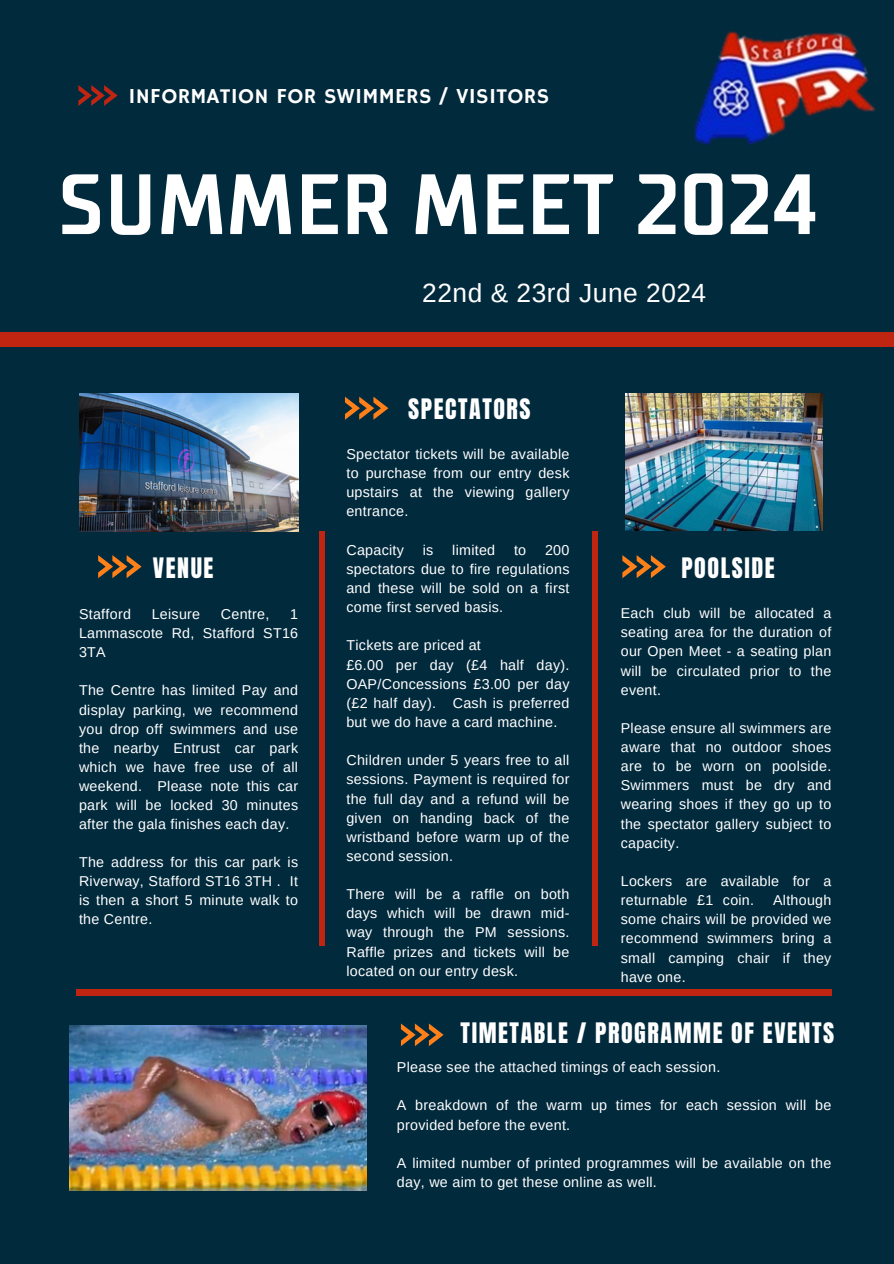
<style>
.page{position:relative;width:894px;height:1264px;background:#fff}
.page>*{position:absolute;margin:0;border:0;box-sizing:border-box;transform-origin:0 0}
.t1{font:700 85.2px "TT Supermolot Condensed";letter-spacing:.025em;color:#fff}
.t2{font:26.25px "Arimo";letter-spacing:.02em;color:#fff}
.t3{font:24px "Anton";letter-spacing:.065em;color:#fff}
.t4{font:21.3px "Hammersmith One";letter-spacing:.015em;color:#fff}
.t5{font:14.25px/19.2px "Arimo";letter-spacing:.02em;color:#fff;text-align:justify}
</style>
<div class="page">
<div style="left:0;top:0;width:893px;height:1263px;background:#022a3d"></div>
<div style="left:0;top:332px;width:893px;height:14px;background:#c02512"></div>
<svg style="left:78px;top:85px;width:40px;height:21px"></svg>
<svg style="left:401px;top:1023px;width:42px;height:22px"></svg>
<svg style="left:98px;top:555px;width:43px;height:23px"></svg>
<div style="left:318px;top:531px;width:6px;height:415px;background:#c02512"></div>
<div style="left:76px;top:989px;width:755px;height:6px;background:#c02512"></div>
<div style="left:591px;top:531px;width:6px;height:415px;background:#c02512"></div>
<img style="left:694px;top:31px;width:182px;height:114px">
<img style="left:79px;top:394px;width:219px;height:137px">
<svg style="left:345px;top:396px;width:43px;height:24px"></svg>
<img style="left:625px;top:393px;width:197px;height:138px">
<svg style="left:622px;top:555px;width:43px;height:23px"></svg>
<img style="left:69px;top:1025px;width:297px;height:165px">
<h3 class="t4" style="left:128px;top:84px;width:422px">INFORMATION FOR SWIMMERS / VISITORS</h3>
<p class="t1" style="left:59px;top:149px;width:758px">SUMMER MEET 2024</p>
<p class="t2" style="left:422px;top:278px;width:285px">22nd &amp; 23rd June 2024</p>
<p class="t3" style="left:408px;top:392px;width:124px">SPECTATORS</p>
<p class="t3" style="left:153px;top:550px;width:62px">VENUE</p>
<p class="t5" style="left:79px;top:604px;width:53px">Stafford</p>
<p class="t5" style="left:152px;top:604px;width:50px">Leisure</p>
<p class="t5" style="left:221px;top:604px;width:50px">Centre,</p>
<p class="t5" style="left:79px;top:604px;width:220px;text-indent:211px">1<br>Lammascote Rd, Stafford ST16<br>3TA</p>
<p class="t5" style="left:79px;top:681px;width:220px">The Centre has limited Pay and display parking, we recommend you drop off swimmers and use the nearby Entrust car park which we have free use of all weekend. Please note this car park will be locked 30 minutes after the gala finishes each day.</p>
<h2 class="t5" style="left:79px;top:852px;width:220px">The address for this car park is Riverway, Stafford ST16 3TH . It is then a short 5 minute walk to the Centre.</h2>
<p class="t5" style="left:346px;top:444px;width:224px">Spectator tickets will be available to purchase from our entry desk upstairs at the viewing gallery entrance.</p>
<p class="t5" style="left:346px;top:540px;width:59px">Capacity</p>
<p class="t5" style="left:422px;top:540px;width:12px">is</p>
<p class="t5" style="left:452px;top:540px;width:45px">limited</p>
<p class="t5" style="left:514px;top:540px;width:14px">to</p>
<p class="t5" style="left:346px;top:540px;width:224px;text-indent:198px">200 spectators due to fire regulations and these will be sold on a first come first served basis.</p>
<p class="t5" style="left:346px;top:636px;width:136px">Tickets are priced at</p>
<p class="t5" style="left:346px;top:655px;width:224px">£6.00 per day (£4 half day).<br>OAP/Concessions £3.00 per day (£2 half day). Cash is preferred but we do have a card machine.</p>
<p class="t5" style="left:346px;top:750px;width:224px">Children under 5 years free to all sessions. Payment is required for the full day and a refund will be given on handing back of the wristband before warm up of the second session.</p>
<p class="t5" style="left:346px;top:884px;width:224px">There will be a raffle on both days which will be drawn mid&shy;way through the PM sessions.<br>Raffle prizes and tickets will be located on our entry desk.</p>
<p class="t3" style="left:681px;top:550px;width:95px">POOLSIDE</p>
<p class="t5" style="left:620px;top:603px;width:212px">Each club will be allocated a seating area for the duration of our Open Meet - a seating plan will be circulated prior to the event.</p>
<h2 class="t5" style="left:620px;top:718px;width:212px">Please ensure all swimmers are aware that no outdoor shoes are to be worn on poolside.<br>Swimmers must be dry and wearing shoes if they go up to the spectator gallery subject to capacity.</h2>
<p class="t5" style="left:620px;top:871px;width:212px">Lockers are available for a returnable £1 coin.</p>
<p class="t5" style="left:620px;top:890px;width:212px;text-indent:152px">Although some chairs will be provided we recommend swimmers bring a small camping chair if they have one.</p>
<p class="t3" style="left:460px;top:1015px;width:375px">TIMETABLE / PROGRAMME OF EVENTS</p>
<h2 class="t5" style="left:397px;top:1057px;width:325px">Please see the attached timings of each session.</h2>
<p class="t5" style="left:397px;top:1095px;width:436px">A breakdown of the warm up times for each session will be provided before the event.</p>
<p class="t5" style="left:397px;top:1153px;width:436px">A limited number of printed programmes will be available on the day, we aim to get these online as well.</p>
</div>
